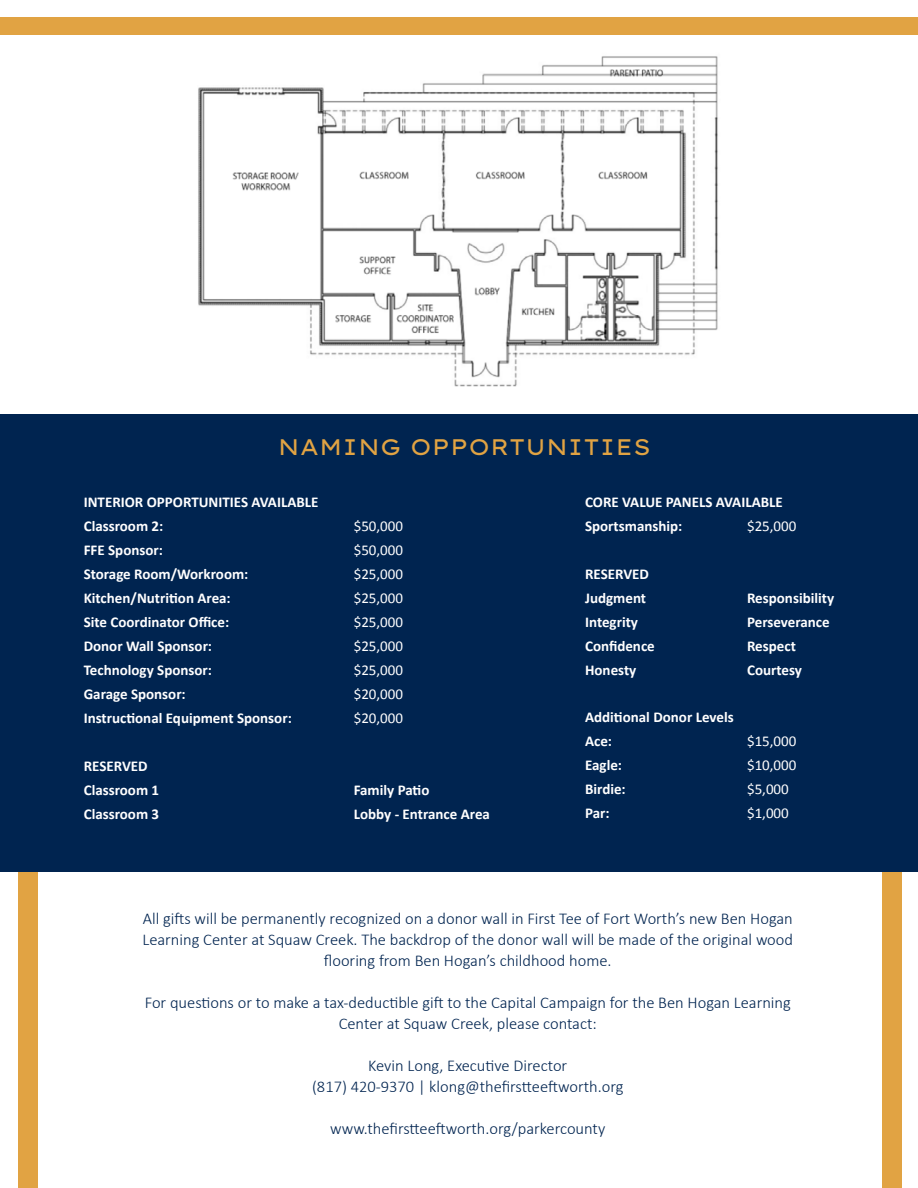
<style>
.page{position:relative;width:918px;height:1188px;background:#fff}
.page>*{position:absolute;margin:0;border:0;box-sizing:border-box;transform-origin:0 0}
.t1{font:22.5px "Lexend Giga";color:#e1a343}
.t2{font:300 16.5px/21px "Calibri";color:#002450;text-align:center}
.t3{font:700 15px "Calibri";color:#fff}
.t4{font:15px "Calibri";color:#fff}
</style>
<div class="page">
<div style="left:18px;top:839px;width:20px;height:349px;background:#e1a343"></div>
<div style="left:882px;top:847px;width:20px;height:341px;background:#e1a343"></div>
<div style="left:0;top:414px;width:918px;height:458px;background:#002450"></div>
<img style="left:198px;top:56px;width:520px;height:331px">
<div style="left:0;top:17px;width:918px;height:18px;background:#e1a343"></div>
<p class="t1" style="left:278px;top:429px;width:375px">NAMING OPPORTUNITIES</p>
<p class="t3" style="left:84px;top:491px;width:236px">INTERIOR OPPORTUNITIES AVAILABLE</p>
<p class="t3" style="left:84px;top:515px;width:81px">Classroom 2:</p>
<p class="t4" style="left:354px;top:516px;width:51px">$50,000</p>
<p class="t3" style="left:84px;top:539px;width:81px">FFE Sponsor:</p>
<p class="t4" style="left:354px;top:540px;width:51px">$50,000</p>
<p class="t3" style="left:84px;top:563px;width:166px">Storage Room/Workroom:</p>
<p class="t4" style="left:354px;top:564px;width:51px">$25,000</p>
<p class="t3" style="left:84px;top:587px;width:149px">Kitchen/Nutrition Area:</p>
<p class="t4" style="left:354px;top:588px;width:51px">$25,000</p>
<p class="t3" style="left:84px;top:611px;width:147px">Site Coordinator Office:</p>
<p class="t4" style="left:354px;top:612px;width:51px">$25,000</p>
<p class="t3" style="left:84px;top:635px;width:130px">Donor Wall Sponsor:</p>
<p class="t4" style="left:354px;top:636px;width:51px">$25,000</p>
<p class="t3" style="left:84px;top:659px;width:130px">Technology Sponsor:</p>
<p class="t4" style="left:354px;top:660px;width:51px">$25,000</p>
<p class="t3" style="left:84px;top:683px;width:104px">Garage Sponsor:</p>
<p class="t4" style="left:354px;top:684px;width:51px">$20,000</p>
<p class="t3" style="left:84px;top:707px;width:210px">Instructional Equipment Sponsor:</p>
<p class="t4" style="left:354px;top:708px;width:51px">$20,000</p>
<p class="t3" style="left:84px;top:755px;width:65px">RESERVED</p>
<p class="t3" style="left:84px;top:779px;width:77px">Classroom 1</p>
<p class="t3" style="left:354px;top:779px;width:77px">Family Patio</p>
<p class="t3" style="left:84px;top:803px;width:77px">Classroom 3</p>
<p class="t3" style="left:354px;top:803px;width:138px">Lobby - Entrance Area</p>
<p class="t3" style="left:585px;top:491px;width:199px">CORE VALUE PANELS AVAILABLE</p>
<p class="t3" style="left:585px;top:515px;width:99px">Sportsmanship:</p>
<p class="t4" style="left:747px;top:516px;width:51px">$25,000</p>
<p class="t3" style="left:585px;top:563px;width:65px">RESERVED</p>
<p class="t3" style="left:585px;top:587px;width:63px">Judgment</p>
<p class="t3" style="left:747px;top:587px;width:89px">Responsibility</p>
<p class="t3" style="left:585px;top:611px;width:54px">Integrity</p>
<p class="t3" style="left:747px;top:611px;width:84px">Perseverance</p>
<p class="t3" style="left:585px;top:635px;width:71px">Confidence</p>
<p class="t3" style="left:747px;top:635px;width:50px">Respect</p>
<p class="t3" style="left:585px;top:659px;width:53px">Honesty</p>
<p class="t3" style="left:747px;top:659px;width:56px">Courtesy</p>
<p class="t3" style="left:585px;top:706px;width:150px">Additional Donor Levels</p>
<p class="t3" style="left:585px;top:730px;width:29px">Ace:</p>
<p class="t4" style="left:747px;top:730px;width:51px">$15,000</p>
<p class="t3" style="left:585px;top:754px;width:39px">Eagle:</p>
<p class="t4" style="left:747px;top:754px;width:51px">$10,000</p>
<p class="t3" style="left:585px;top:778px;width:42px">Birdie:</p>
<p class="t4" style="left:747px;top:778px;width:43px">$5,000</p>
<p class="t3" style="left:585px;top:802px;width:26px">Par:</p>
<p class="t4" style="left:747px;top:802px;width:43px">$1,000</p>
<p class="t2" style="left:142px;top:908px;width:652px">All gifts will be permanently recognized on a donor wall in First Tee of Fort Worth’s new Ben Hogan<br>Learning Center at Squaw Creek. The backdrop of the donor wall will be made of the original wood flooring from Ben Hogan’s childhood home.</p>
<p class="t2" style="left:145px;top:992px;width:648px">For questions or to make a tax-deductible gift to the Capital Campaign for the Ben Hogan Learning<br>Center at Squaw Creek, please contact:</p>
<p class="t2" style="left:368px;top:1055px;width:201px">Kevin Long, Executive Director</p>
<p class="t2" style="left:312px;top:1076px;width:313px">(817) 420-9370 | klong@thefirstteeftworth.org</p>
<p class="t2" style="left:330px;top:1118px;width:277px">www.thefirstteeftworth.org/parkercounty</p>
</div>
